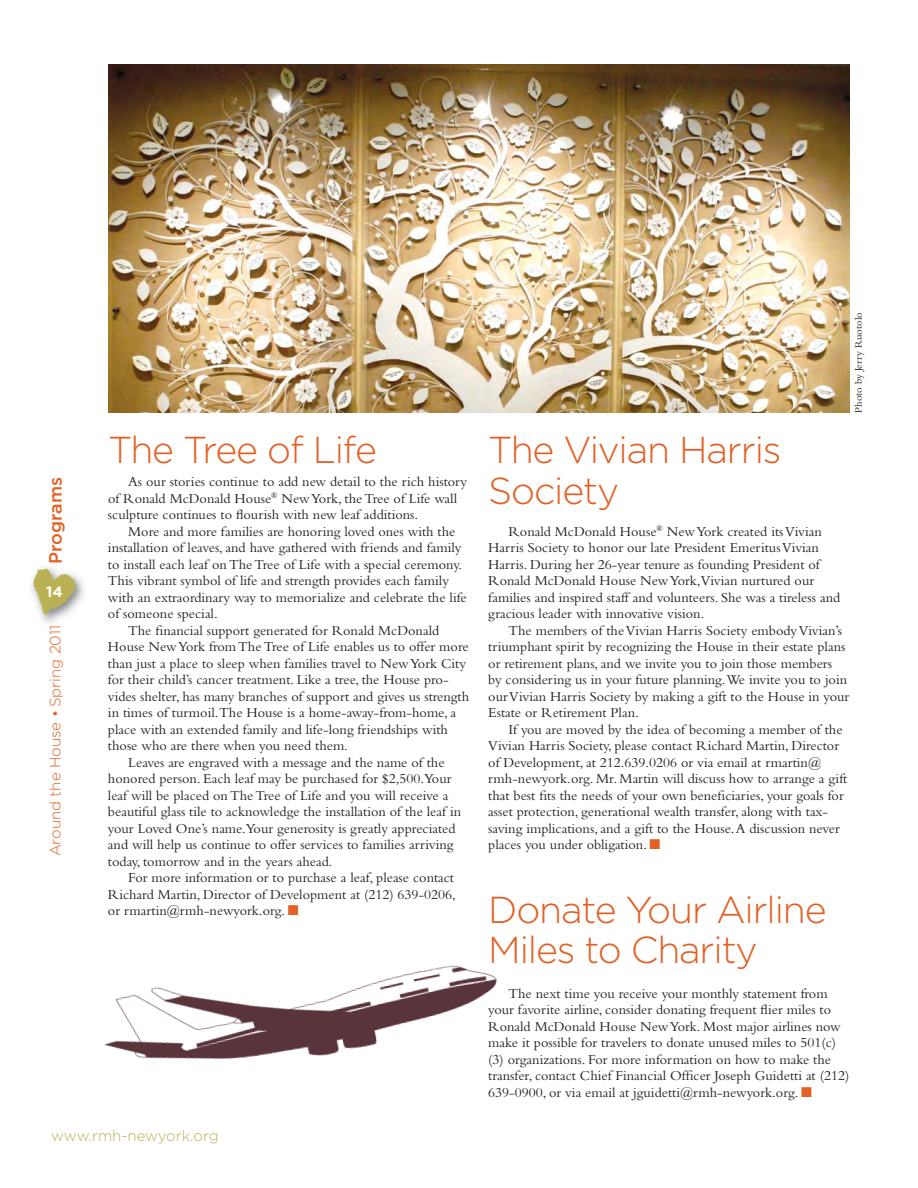
<style>
.page{position:relative;width:918px;height:1188px;background:#fff}
.page>*{position:absolute;margin:0;border:0;box-sizing:border-box;transform-origin:0 0}
.t1{font:300 37.5px/40.5px "Gotham";letter-spacing:-.03em;color:#e26024}
.t2{font:500 18px "Gotham";color:#e26024}
.t3{font:300 15px "Gotham";color:#e26024}
.t4{font:300 15px "Gotham";letter-spacing:-.005em;color:#bbb154}
.t5{font:700 15px "Gotham";color:#fff}
.t6{font:14.25px/16.5px "Bembo";color:#231f20}
.t7{font:10.5px "Bembo";color:#231f20}
.s1{color:#e26024}
</style>
<div class="page">
<img style="left:45px;top:579px;width:39px;height:44px">
<img style="left:31px;top:567px;width:49px;height:55px">
<img style="left:108px;top:65px;width:741px;height:348px">
<img style="left:104px;top:965px;width:393px;height:95px">
<p class="t2" style="left:49px;top:564px;width:88px;rotate:-90deg">Programs</p>
<p class="t5" style="left:46px;top:586px;width:18px">14</p>
<p class="t3" style="left:50px;top:856px;width:233px;rotate:-90deg">Around the House • Spring 2011</p>
<h1 class="t1" style="left:108px;top:432px;width:270px">The Tree of Life</h1>
<p class="t6" style="left:108px;top:475px;width:361px;text-indent:20px">As our stories continue to add new detail to the rich history of Ronald McDonald House<sup>®</sup> New York, the Tree of Life wall sculpture continues to flourish with new leaf additions.</p>
<p class="t6" style="left:128px;top:524px;width:329px">More and more families are honoring loved ones with the</p>
<p class="t6" style="left:108px;top:541px;width:355px">installation of leaves, and have gathered with friends and family</p>
<p class="t6" style="left:108px;top:557px;width:356px">to install each leaf on The Tree of Life with a special ceremony.</p>
<p class="t6" style="left:108px;top:574px;width:343px">This vibrant symbol of life and strength provides each family</p>
<p class="t6" style="left:108px;top:590px;width:360px">with an extraordinary way to memorialize and cel ebrate the life</p>
<p class="t6" style="left:108px;top:607px;width:111px">of someone special.</p>
<p class="t6" style="left:128px;top:623px;width:312px">The financial support generated for Ronald McDonald</p>
<p class="t6" style="left:108px;top:640px;width:362px">House New York from The Tree of Life enables us to offer more</p>
<p class="t6" style="left:108px;top:656px;width:360px">than just a place to sleep when families travel to New York City</p>
<p class="t6" style="left:108px;top:673px;width:342px">for their child’s cancer treatment. Like a tree, the House pro-</p>
<p class="t6" style="left:108px;top:689px;width:363px">vides shelter, has many branches of support and gives us strength</p>
<p class="t6" style="left:108px;top:706px;width:349px">in times of turmoil.The House is a home-away-from-home, a</p>
<p class="t6" style="left:108px;top:722px;width:342px">place with an extended family and life-long friendships with</p>
<p class="t6" style="left:108px;top:739px;width:241px">those who are there when you need them.</p>
<p class="t6" style="left:128px;top:755px;width:318px">Leaves are engraved with a message and the name of the</p>
<p class="t6" style="left:108px;top:772px;width:345px">hon ored person. Each leaf may be purchased for $2,500.Your</p>
<p class="t6" style="left:108px;top:788px;width:342px">leaf will be placed on The Tree of Life and you will receive a</p>
<p class="t6" style="left:108px;top:805px;width:355px">beautiful glass tile to acknowledge the installation of the leaf in</p>
<p class="t6" style="left:108px;top:821px;width:349px">your Loved One’s name.Your generosity is greatly appreciated</p>
<p class="t6" style="left:108px;top:838px;width:347px">and will help us continue to offer services to families arriving</p>
<p class="t6" style="left:108px;top:854px;width:226px">today, tomorrow and in the years ahead.</p>
<p class="t6" style="left:128px;top:871px;width:327px">For more information or to purchase a leaf, please contact</p>
<p class="t6" style="left:108px;top:887px;width:349px">Richard Martin, Director of Development at (212) 639-0206,</p>
<p class="t6" style="left:108px;top:904px;width:192px">or rmartin@rmh-newyork.org. <span class="s1">■</span></p>
<p class="t4" style="left:51px;top:1130px;width:169px">www.rmh-newyork.org</p>
<p class="t7" style="left:855px;top:413px;width:102px;rotate:-90deg">Photo by Jerry Ruotolo</p>
<h1 class="t1" style="left:488px;top:432px;width:295px">The Vivian Harris<br>Society</h1>
<p class="t6" style="left:488px;top:524px;width:354px;text-indent:20px">Ronald McDonald House<sup>®</sup> New York created its Vivian Harris Society to honor our late President Emeritus Vivian Harris. During her 26-year tenure as founding President of Ronald McDonald House New York,Vivian nurtured our families and inspired staff and volunteers. She was a tireless and gracious leader with innovative vision.</p>
<p class="t6" style="left:488px;top:623px;width:363px;text-indent:20px">The members of the Vivian Harris Society embody Vivian’s triumphant spirit by recognizing the House in their estate plans or retirement plans, and we invite you to join those members<br>by considering us in your future planning.We invite you to join our Vivian Harris Society by making a gift to the House in your Estate or Retirement Plan.</p>
<p class="t6" style="left:488px;top:722px;width:361px;text-indent:20px">If you are moved by the idea of becoming a member of the Vivian Harris Society, please contact Richard Martin, Director of Development, at 212.639.0206 or via email at rmartin@ rmh-newyork.org. Mr. Martin will discuss how to arrange a gift that best fits the needs of your own beneficiaries, your goals for asset protection, generational wealth transfer, along with tax&shy;saving implications, and a gift to the House. A discussion never places you under obligation. <span class="s1">■</span></p>
<h1 class="t1" style="left:488px;top:892px;width:340px">Donate Your Airline<br>Miles to Charity</h1>
<p class="t6" style="left:488px;top:986px;width:363px;text-indent:20px">The next time you receive your monthly statement from your favorite airline, consider donating frequent flier miles to Ronald McDonald House New York. Most major airlines now make it possible for travelers to donate unused miles to 501(c) (3) organizations. For more information on how to make the transfer, contact Chief Financial Officer Joseph Guidetti at (212)<br>639-0900, or via email at jguidetti@rmh-newyork.org. <span class="s1">■</span></p>
</div>
